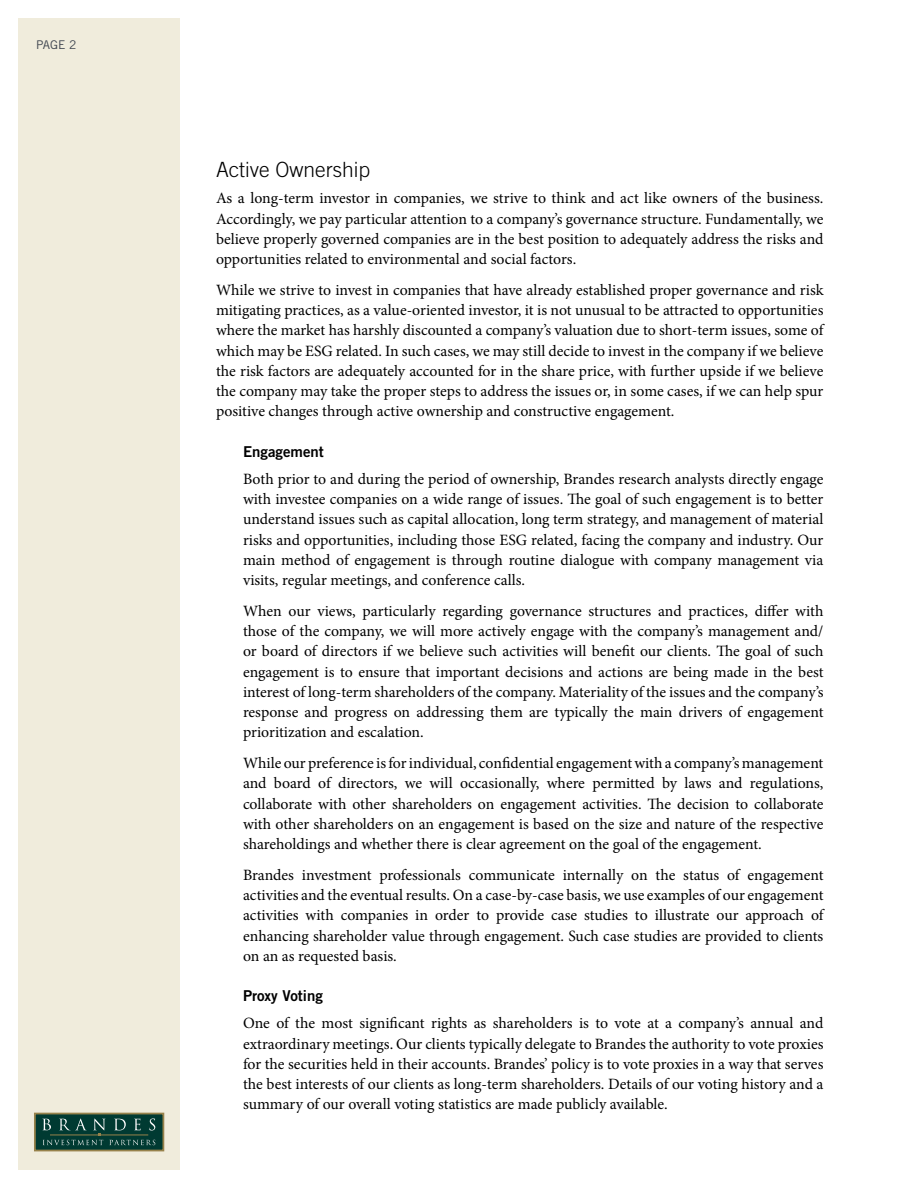
<style>
.page{position:relative;width:918px;height:1188px;background:#fff}
.page>*{position:absolute;margin:0;border:0;box-sizing:border-box;transform-origin:0 0}
.t1{font:300 21px "Trade Gothic LT Std";color:#000}
.t2{font:15.75px/20.2px "Minion Pro";color:#000;text-align:justify}
.t3{font:15px "Trade Gothic LT Std Bd 2";color:#000}
.t4{font:12px "Trade Gothic LT Std SC850";color:#3f454f}
</style>
<div class="page">
<div style="left:18px;top:18px;width:162px;height:1152px;background:#f0ecdc"></div>
<div style="left:35px;top:1114px;width:128px;height:37px;background:#003a32"></div>
<div style="left:34px;top:1113px;width:130px;height:38px;border:2px solid #97824b"></div>
<svg style="left:42px;top:1118px;width:113px;height:27px"></svg>
<p class="t4" style="left:36px;top:37px;width:42px">PAGE 2</p>
<h1 class="t1" style="left:216px;top:157px;width:156px">Active Ownership</h1>
<p class="t2" style="left:216px;top:188px;width:609px">As a long-term investor in companies, we strive to think and act like owners of the business.<br>Accordingly, we pay particular attention to a company’s governance structure. Fundamentally, we believe properly governed companies are in the best position to adequately address the risks and opportunities related to environmental and social factors.</p>
<p class="t2" style="left:216px;top:280px;width:609px">While we strive to invest in companies that have already established proper governance and risk mitigating practices, as a value-oriented investor, it is not unusual to be attracted to opportunities where the market has harshly discounted a company’s valuation due to short-term issues, some of which may be ESG related. In such cases, we may still decide to invest in the company if we believe the risk factors are adequately accounted for in the share price, with further upside if we believe the company may take the proper steps to address the issues or, in some cases, if we can help spur positive changes through active ownership and constructive engagement.</p>
<p class="t3" style="left:243px;top:442px;width:82px">Engagement</p>
<p class="t2" style="left:243px;top:469px;width:582px">Both prior to and during the period of ownership, Brandes research analysts directly engage with investee companies on a wide range of issues. The goal of such engagement is to better understand issues such as capital allocation, long term strategy, and management of material risks and opportunities, including those ESG related, facing the company and industry. Our main method of engagement is through routine dialogue with company management via visits, regular meetings, and conference calls.</p>
<p class="t2" style="left:243px;top:601px;width:582px">When our views, particularly regarding governance structures and practices, differ with those of the company, we will more actively engage with the company’s management and/ or board of directors if we believe such activities will benefit our clients. The goal of such engagement is to ensure that important decisions and actions are being made in the best interest of long-term shareholders of the company. Materiality of the issues and the company’s response and progress on addressing them are typically the main drivers of engagement prioritization and escalation.</p>
<p class="t2" style="left:243px;top:753px;width:582px">While our preference is for individual, confidential engagement with a company’s management and board of directors, we will occasionally, where permitted by laws and regulations, collaborate with other shareholders on engagement activities. The decision to collaborate with other shareholders on an engagement is based on the size and nature of the respective shareholdings and whether there is clear agreement on the goal of the engagement.</p>
<p class="t2" style="left:243px;top:865px;width:582px">Brandes investment professionals communicate internally on the status of engagement activities and the eventual results. On a case-by-case basis, we use examples of our engagement activities with companies in order to provide case studies to illustrate our approach of enhancing shareholder value through engagement. Such case studies are provided to clients on an as requested basis.</p>
<p class="t3" style="left:243px;top:987px;width:81px">Proxy Voting</p>
<p class="t2" style="left:243px;top:1013px;width:582px">One of the most significant rights as shareholders is to vote at a company’s annual and extraordinary meetings. Our clients typically delegate to Brandes the authority to vote proxies for the securities held in their accounts. Brandes’ policy is to vote proxies in a way that serves the best interests of our clients as long-term shareholders. Details of our voting history and a summary of our overall voting statistics are made publicly available.</p>
</div>
